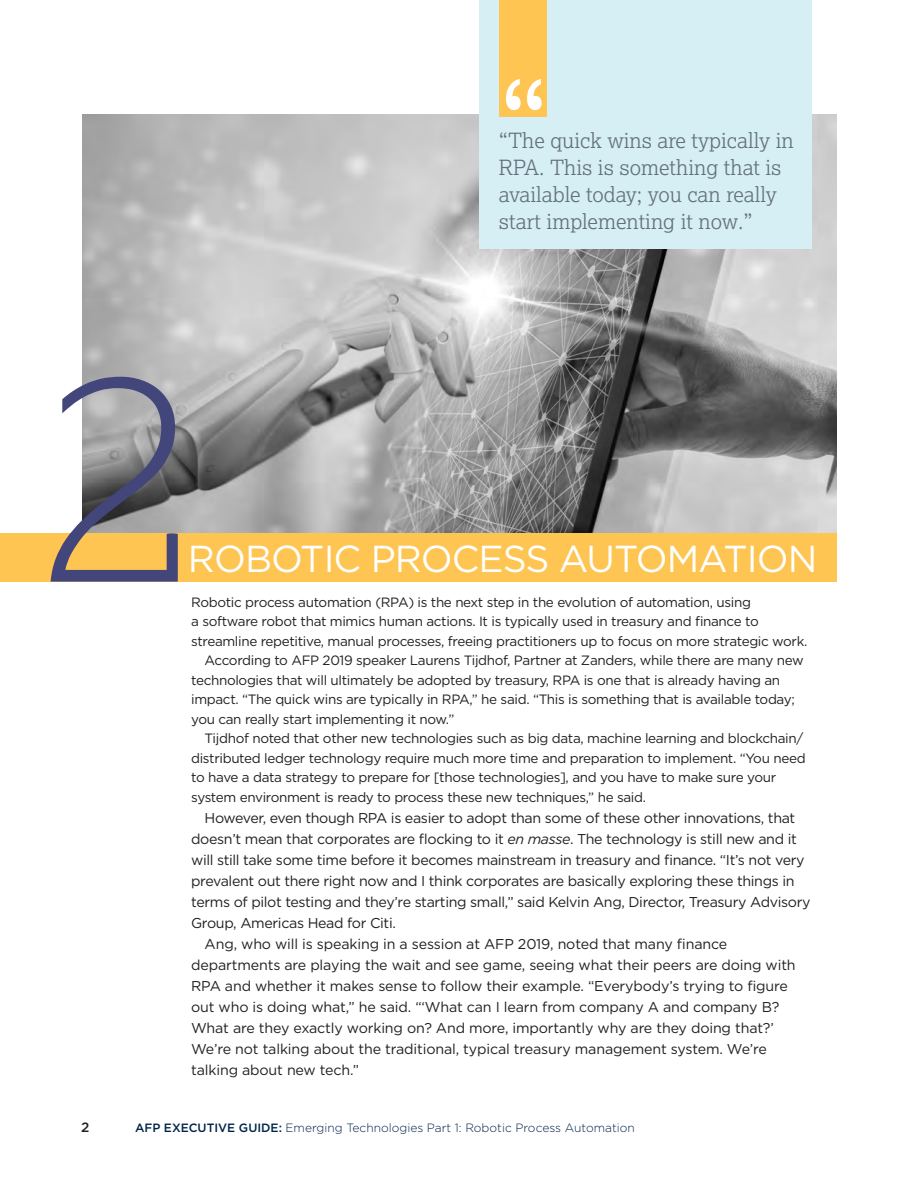
<style>
.page{position:relative;width:918px;height:1188px;background:#fff}
.page>*{position:absolute;margin:0;border:0;box-sizing:border-box;transform-origin:0 0}
.t1{font:100 300px "Lexia";color:#42467b}
.t2{font:108px "Lexia";color:#fff}
.t3{font:37.5px "Gotham";letter-spacing:-.025em;color:#fff}
.Pull_Quote{font:300 21px/27px "Lexia";color:#63717d}
.BodyText{font:14.25px/21px "Gotham";letter-spacing:-.025em;color:#231f20}
.BodyText-2{font:13.5px/19.5px "Gotham";letter-spacing:-.025em;color:#231f20}
.t4{font:500 13.5px "Gotham";color:#231f20}
.t5{font:300 12px "Gotham";color:#002349}
.s1{font-style:italic}
.s2{font-weight:500}
</style>
<div class="page">
<img style="left:82px;top:114px;width:755px;height:419px">
<div style="left:0;top:533px;width:837px;height:49px;background:#fec552"></div>
<div style="left:480px;top:0;width:332px;height:248px;background:#d6eff5"></div>
<div style="left:499px;top:0;width:47px;height:117px;background:#fec552"></div>
<p class="t2" style="left:499px;top:52px;width:52px">“</p>
<p class="Pull_Quote" style="left:499px;top:126px;width:296px">“The quick wins are typically in<br>RPA. This is something that is available today; you can really start implementing it now.”</p>
<p class="t1" style="left:44px;top:284px;width:158px">2</p>
<p class="t3" style="left:188px;top:535px;width:631px">ROBOTIC PROCESS AUTOMATION</p>
<p class="BodyText-2" style="left:191px;top:592px;width:618px">Robotic process automation (RPA) is the next step in the evolution of automation, using<br>a software robot that mimics human actions. It is typically used in treasury and finance to streamline repetitive, manual processes, freeing practitioners up to focus on more strategic work.</p>
<p class="BodyText-2" style="left:191px;top:651px;width:614px;text-indent:14px">According to AFP 2019 speaker Laurens Tijdhof, Partner at Zanders, while there are many new technologies that will ultimately be adopted by treasury, RPA is one that is already having an impact. “The quick wins are typically in RPA,” he said. “This is something that is available today; you can really start implementing it now.”</p>
<p class="BodyText-2" style="left:191px;top:729px;width:616px;text-indent:14px">Tijdhof noted that other new technologies such as big data, machine learning and blockchain/ distributed ledger technology require much more time and preparation to implement. “You need to have a data strategy to prepare for [those technologies], and you have to make sure your system environment is ready to process these new techniques,” he said.</p>
<p class="BodyText" style="left:191px;top:807px;width:621px;text-indent:13px">However, even though RPA is easier to adopt than some of these other innovations, that doesn’t mean that corporates are flocking to it <span class="s1">en masse</span>. The technology is still new and it will still take some time before it becomes mainstream in treasury and finance. “It’s not very prevalent out there right now and I think corporates are basically exploring these things in terms of pilot testing and they’re starting small,” said Kelvin Ang, Director, Treasury Advisory Group, Americas Head for Citi.</p>
<p class="BodyText" style="left:191px;top:933px;width:606px;text-indent:13px">Ang, who will is speaking in a session at AFP 2019, noted that many finance departments are playing the wait and see game, seeing what their peers are doing with RPA and whether it makes sense to follow their example. “Everybody’s trying to figure out who is doing what,” he said. “‘What can I learn from company A and company B?<br>What are they exactly working on? And more, importantly why are they doing that?’ We’re not talking about the traditional, typical treasury management system. We’re talking about new tech.”</p>
<p class="t4" style="left:81px;top:1118px;width:10px">2</p>
<p class="t5" style="left:135px;top:1120px;width:501px"><span class="s2">AFP EXECUTIVE GUIDE:</span> Emerging Technologies Part 1: Robotic Process Automation</p>
</div>
